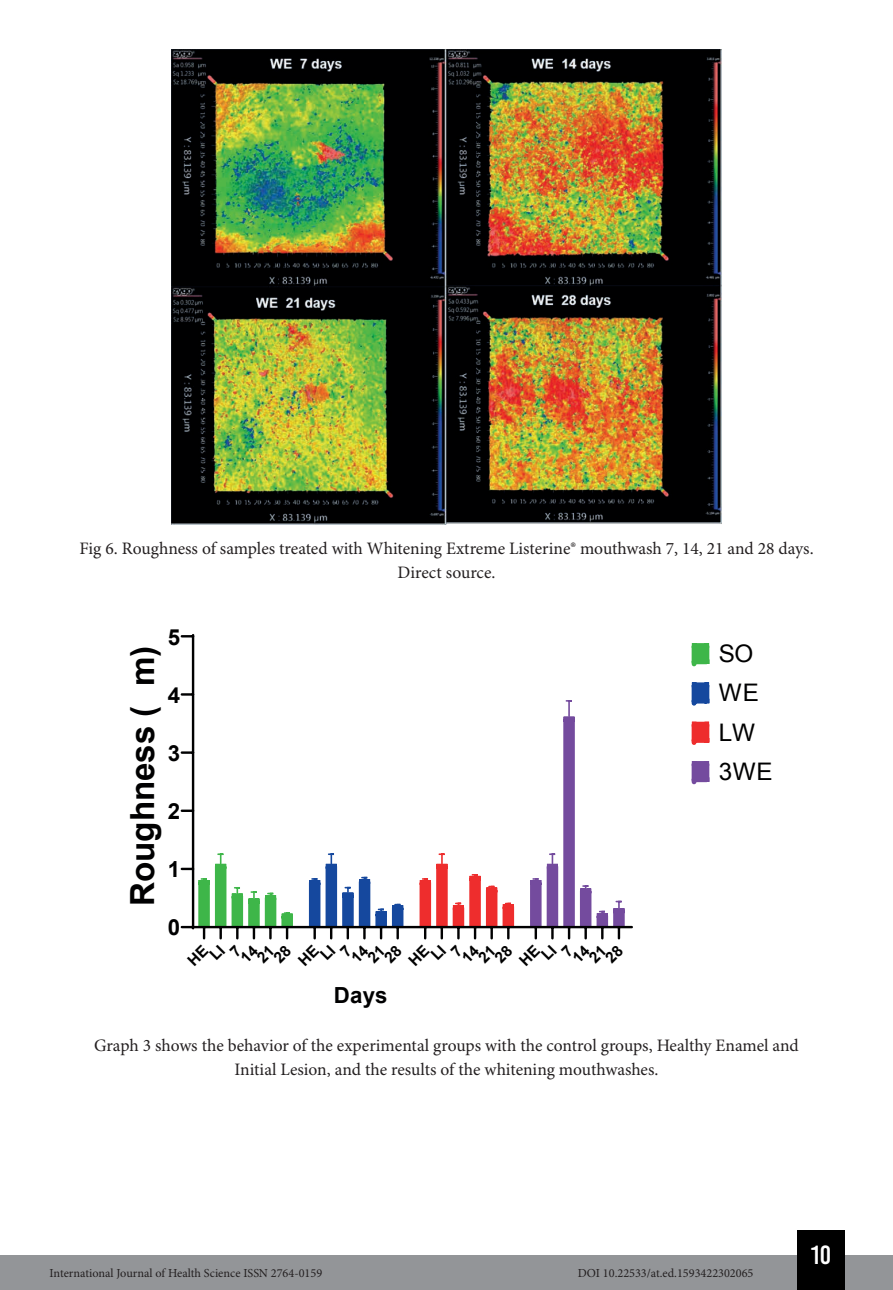
<style>
.page{position:relative;width:893px;height:1290px;background:#fff}
.page>*{position:absolute;margin:0;border:0;box-sizing:border-box;transform-origin:0 0}
.t1{font:700 33.25px "Arial";letter-spacing:-.005em;color:#000001}
.t2{font:26.25px "Bebas Kai";color:#fff}
.t3{font:24.15px/39.4px "Arial";letter-spacing:.02em;color:#000001}
.t4{font:700 22.22px "Arial";color:#000001}
.t5{font:17.5px/24.5px "Minion Pro";color:#231f20;text-align:center}
.t6{font:700 15.58px/11.7px "Arial";color:#000001}
.t7{font:12.25px "Minion Pro";color:#231f20}
</style>
<div class="page">
<div style="left:0;top:1255px;width:893px;height:35px;background:#939598"></div>
<div style="left:797px;top:1230px;width:48px;height:60px;background:#000"></div>
<img style="left:172px;top:50px;width:549px;height:474px">
<hr style="left:192px;top:926px;width:440px;height:2px;background:#000001">
<hr style="left:192px;top:635px;width:2px;height:293px;background:#000001">
<svg style="left:182px;top:809px;width:10px;height:3px"></svg>
<svg style="left:182px;top:751px;width:10px;height:3px"></svg>
<svg style="left:182px;top:693px;width:10px;height:3px"></svg>
<svg style="left:182px;top:635px;width:10px;height:2px"></svg>
<svg style="left:525px;top:700px;width:104px;height:238px"></svg>
<svg style="left:415px;top:853px;width:104px;height:85px"></svg>
<svg style="left:304px;top:853px;width:104px;height:85px"></svg>
<svg style="left:182px;top:852px;width:116px;height:86px"></svg>
<svg style="left:691px;top:643px;width:19px;height:24px"></svg>
<svg style="left:691px;top:682px;width:19px;height:24px"></svg>
<svg style="left:691px;top:721px;width:19px;height:24px"></svg>
<svg style="left:691px;top:761px;width:19px;height:24px"></svg>
<p class="t5" style="left:79px;top:537px;width:736px">Fig 6. Roughness of samples treated with Whitening Extreme Listerine® mouthwash 7, 14, 21 and 28 days.<br>Direct source.</p>
<p class="t4" style="left:168px;top:622px;width:14px">5</p>
<h1 class="t1" style="left:120px;top:905px;width:261px;rotate:-90deg">Roughness ( m)</h1>
<h3 class="t3" style="left:719px;top:634px;width:55px">SO<br>WE<br>LW<br>3WE</h3>
<p class="t4" style="left:168px;top:680px;width:14px">4</p>
<p class="t4" style="left:168px;top:738px;width:14px">3</p>
<p class="t4" style="left:168px;top:796px;width:14px">2</p>
<p class="t4" style="left:168px;top:855px;width:14px">1</p>
<p class="t4" style="left:168px;top:913px;width:14px">0</p>
<p class="t6" style="left:200px;top:945px;width:15px;text-indent:-20px;rotate:-45deg">HE<br>LI</p>
<p class="t6" style="left:311px;top:945px;width:15px;text-indent:-19px;rotate:-45deg">HE<br>LI</p>
<p class="t6" style="left:421px;top:945px;width:15px;text-indent:-20px;rotate:-45deg">HE<br>LI</p>
<p class="t6" style="left:532px;top:945px;width:15px;text-indent:-20px;rotate:-45deg">HE<br>LI</p>
<p class="t4" style="left:334px;top:981px;width:55px">Days</p>
<p class="t5" style="left:94px;top:1033px;width:706px">Graph 3 shows the behavior of the experimental groups with the control groups, Healthy Enamel and<br>Initial Lesion, and the results of the whitening mouthwashes.</p>
<p class="t7" style="left:50px;top:1266px;width:274px">International Journal of Health Science ISSN 2764-0159</p>
<p class="t7" style="left:578px;top:1266px;width:177px">DOI 10.22533/at.ed.1593422302065</p>
<h2 class="t2" style="left:811px;top:1241px;width:22px">10</h2>
</div>
